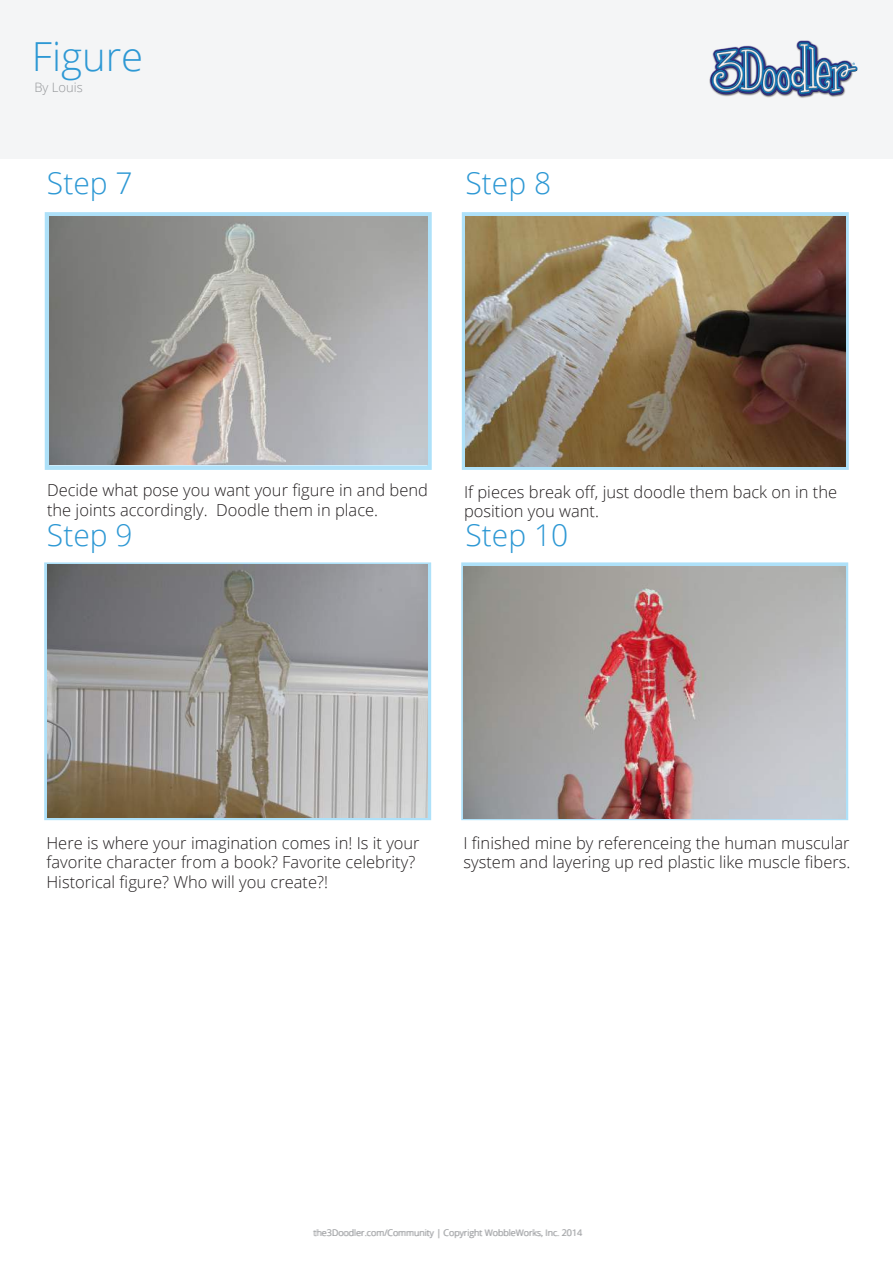
<style>
.page{position:relative;width:893px;height:1263px;background:#fff}
.page>*{position:absolute;margin:0;border:0;box-sizing:border-box;transform-origin:0 0}
.t1{font:300 40.05px "Open Sans";color:#2d98d4}
.t2{font:300 30px "Open Sans";color:#2d98d4}
.t3{font:300 16.5px/19.8px "Open Sans";color:#231f20}
.t4{font:300 12.9px "Open Sans";color:#939598}
.t5{font:300 9px "Open Sans";color:#939598}
</style>
<div class="page">
<div style="left:0;top:0;width:893px;height:159px;background:#f4f5f6"></div>
<img style="left:709px;top:40px;width:149px;height:58px">
<div style="left:45px;top:212px;width:387px;height:258px;border:4px solid #aee1f9"></div>
<div style="left:462px;top:212px;width:387px;height:258px;border:4px solid #aee1f9"></div>
<div style="left:44px;top:562px;width:387px;height:258px;border:4px solid #aee1f9"></div>
<div style="left:461px;top:562px;width:387px;height:258px;border:4px solid #aee1f9"></div>
<img style="left:49px;top:217px;width:379px;height:248px">
<img style="left:47px;top:565px;width:381px;height:252px">
<img style="left:463px;top:566px;width:382px;height:252px">
<img style="left:466px;top:216px;width:379px;height:250px">
<h1 class="t1" style="left:32px;top:29px;width:113px">Figure</h1>
<p class="t4" style="left:35px;top:78px;width:50px">By Louis</p>
<h2 class="t2" style="left:47px;top:162px;width:87px">Step 7</h2>
<h2 class="t2" style="left:465px;top:162px;width:87px">Step 8</h2>
<p class="t3" style="left:47px;top:480px;width:382px">Decide what pose you want your figure in and bend the joints accordingly. Doodle them in place.</p>
<p class="t3" style="left:464px;top:481px;width:375px">If pieces break off, just doodle them back on in the position you want.</p>
<h2 class="t2" style="left:47px;top:515px;width:87px">Step 9</h2>
<h2 class="t2" style="left:465px;top:515px;width:104px">Step 10</h2>
<p class="t3" style="left:46px;top:832px;width:375px">Here is where your imagination comes in! Is it your favorite character from a book? Favorite celebrity?<br>Historical figure? Who will you create?!</p>
<p class="t3" style="left:463px;top:832px;width:388px">I finished mine by referenceing the human muscular system and layering up red plastic like muscle fibers.</p>
<p class="t5" style="left:313px;top:1226px;width:271px">the3Doodler.com/Community | Copyright WobbleWorks, Inc. 2014</p>
</div>
